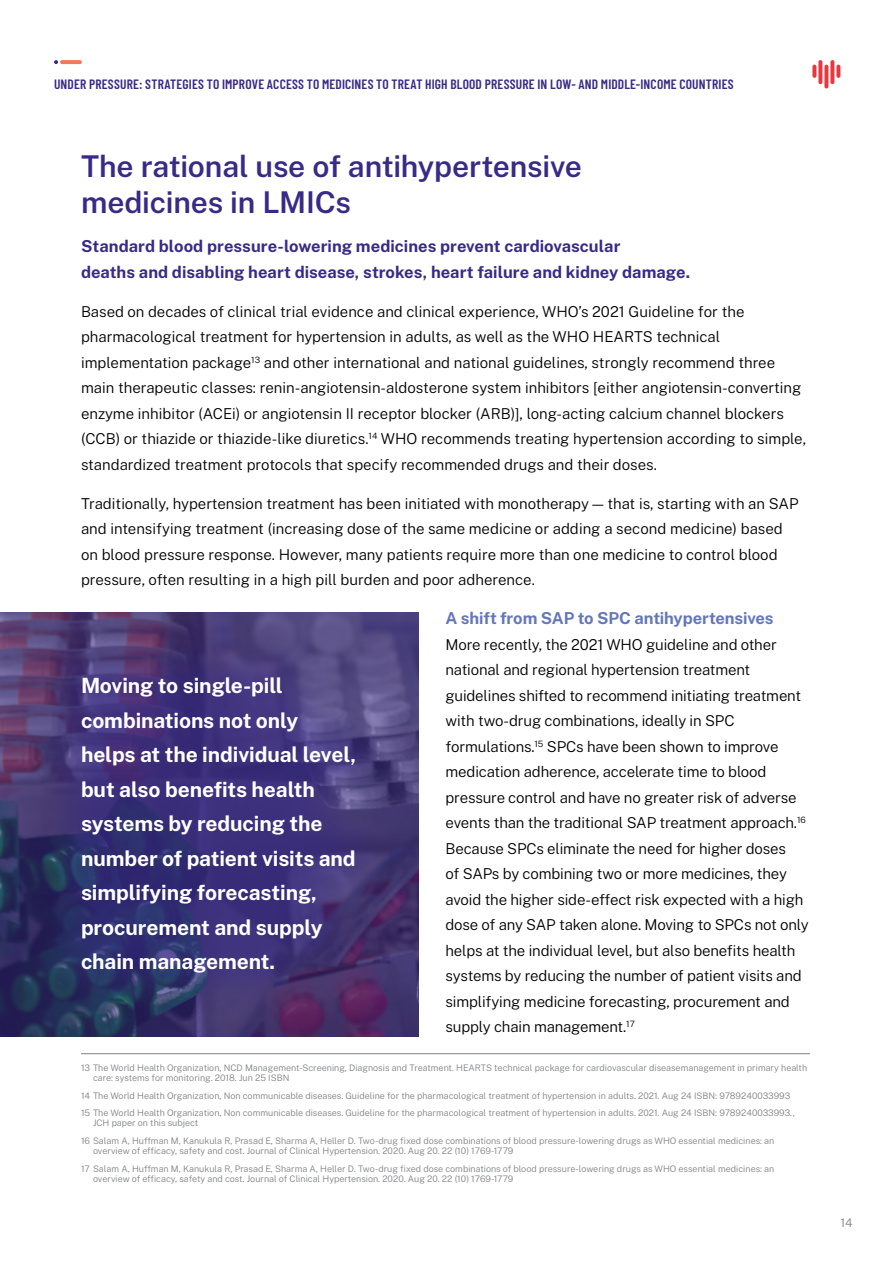
<style>
.page{position:relative;width:893px;height:1263px;background:#fff}
.page>*{position:absolute;margin:0;border:0;box-sizing:border-box;transform-origin:0 0}
.t1{font:600 30px/36px "Public Sans";letter-spacing:-.005em;color:#382a86}
.t2{font:700 21px/34.5px "Public Sans";letter-spacing:-.005em;color:#fff}
.t3{font:700 16.5px/25.5px "Public Sans";color:#382a86}
.t4{font:700 16.5px "Public Sans";letter-spacing:-.01em;color:#6477ba}
.t5{font:300 15px/25.5px "Public Sans";letter-spacing:-.005em;color:#000}
.t6{font:600 13.5px "Barlow Condensed";letter-spacing:.015em;color:#382a86}
.t7{font:300 12px "Public Sans";color:#808285}
.t8{font:300 9px/17.2px "Public Sans";color:#808285}
</style>
<div class="page">
<svg style="left:818px;top:60px;width:4px;height:24px"></svg>
<svg style="left:812px;top:65px;width:4px;height:13px"></svg>
<svg style="left:836px;top:65px;width:4px;height:13px"></svg>
<svg style="left:830px;top:60px;width:4px;height:24px"></svg>
<svg style="left:824px;top:65px;width:4px;height:24px"></svg>
<svg style="left:60px;top:60px;width:22px;height:4px"></svg>
<svg style="left:54px;top:60px;width:4px;height:4px"></svg>
<hr style="left:81px;top:1053px;width:729px;height:1px;background:#808285">
<svg style="left:0;top:612px;width:418px;height:424px"></svg>
<div style="left:39px;top:634px;width:358px;height:381px;background:#382a86;opacity:.6"></div>
<p class="t6" style="left:54px;top:74px;width:681px">UNDER PRESSURE: STRATEGIES TO IMPROVE ACCESS TO MEDICINES TO TREAT HIGH BLOOD PRESSURE IN LOW- AND MIDDLE-INCOME COUNTRIES</p>
<h1 class="t1" style="left:81px;top:146px;width:502px">The rational use of antihypertensive medicines in LMICs</h1>
<p class="t3" style="left:81px;top:232px;width:611px">Standard blood pressure-lowering medicines prevent cardiovascular<br>deaths and disabling heart disease, strokes, heart failure and kidney damage.</p>
<p class="t5" style="left:81px;top:298px;width:727px">Based on decades of clinical trial evidence and clinical experience, WHO’s 2021 Guideline for the pharmacological treatment for hypertension in adults, as well as the WHO HEARTS technical implementation package<sup>13</sup> and other international and national guidelines, strongly recommend three main therapeutic classes: renin-angiotensin-aldosterone system inhibitors [either angiotensin-converting enzyme inhibitor (ACEi) or angiotensin II receptor blocker (ARB)], long-acting calcium channel blockers (CCB) or thiazide or thiazide-like diuretics.<sup>14</sup> WHO recommends treating hypertension according to simple, standardized treatment protocols that specify recommended drugs and their doses.</p>
<p class="t5" style="left:81px;top:490px;width:719px">Traditionally, hypertension treatment has been initiated with monotherapy — that is, starting with an SAP and intensifying treatment (increasing dose of the same medicine or adding a second medicine) based on blood pressure response. However, many patients require more than one medicine to control blood pressure, often resulting in a high pill burden and poor adherence.</p>
<p class="t4" style="left:446px;top:606px;width:329px">A shift from SAP to SPC antihypertensives</p>
<p class="t5" style="left:445px;top:631px;width:365px">More recently, the 2021 WHO guideline and other national and regional hypertension treatment guidelines shifted to recommend initiating treatment with two-drug combinations, ideally in SPC formulations.<sup>15</sup> SPCs have been shown to improve medication adherence, accelerate time to blood pressure control and have no greater risk of adverse events than the traditional SAP treatment approach.<sup>16<br></sup>Because SPCs eliminate the need for higher doses<br>of SAPs by combining two or more medicines, they avoid the higher side-effect risk expected with a high dose of any SAP taken alone. Moving to SPCs not only helps at the individual level, but also benefits health systems by reducing the number of patient visits and simplifying medicine forecasting, procurement and supply chain management.<sup>17</sup></p>
<p class="t8" style="left:93px;top:1062px;width:716px;line-height:10.5px;text-indent:-12px">13 The World Health Organization, NCD Management-Screening, Diagnosis and Treatment. HEARTS technical package for cardiovascular diseasemanagement in primary health care: systems for monitoring. 2018. Jun 25 ISBN</p>
<p class="t8" style="left:81px;top:1086px;width:715px">14 The World Health Organization, Non communicable diseases. Guideline for the pharmacological treatment of hypertension in adults. 2021. Aug 24 ISBN: 9789240033993<br>15 The World Health Organization, Non communicable diseases. Guideline for the pharmacological treatment of hypertension in adults. 2021. Aug 24 ISBN: 9789240033993.,</p>
<p class="t8" style="left:81px;top:1114px;width:695px;text-indent:12px">JCH paper on this subject<br>16 Salam A, Huffman M, Kanukula R, Prasad E, Sharma A, Heller D. Two-drug fixed dose combinations of blood pressure-lowering drugs as WHO essential medicines: an</p>
<p class="t8" style="left:81px;top:1142px;width:695px;text-indent:12px">overview of efficacy, safety and cost. Journal of Clinical Hypertension. 2020. Aug 20. 22 (10) 1769-1779<br>17 Salam A, Huffman M, Kanukula R, Prasad E, Sharma A, Heller D. Two-drug fixed dose combinations of blood pressure-lowering drugs as WHO essential medicines: an</p>
<p class="t8" style="left:93px;top:1170px;width:422px">overview of efficacy, safety and cost. Journal of Clinical Hypertension. 2020. Aug 20. 22 (10) 1769-1779</p>
<h2 class="t2" style="left:81px;top:667px;width:277px">Moving to single-pill combinations not only helps at the individual level, but also benefits health systems by reducing the number of patient visits and simplifying forecasting, procurement and supply chain management.</h2>
<p class="t7" style="left:840px;top:1214px;width:14px">14</p>
</div>
